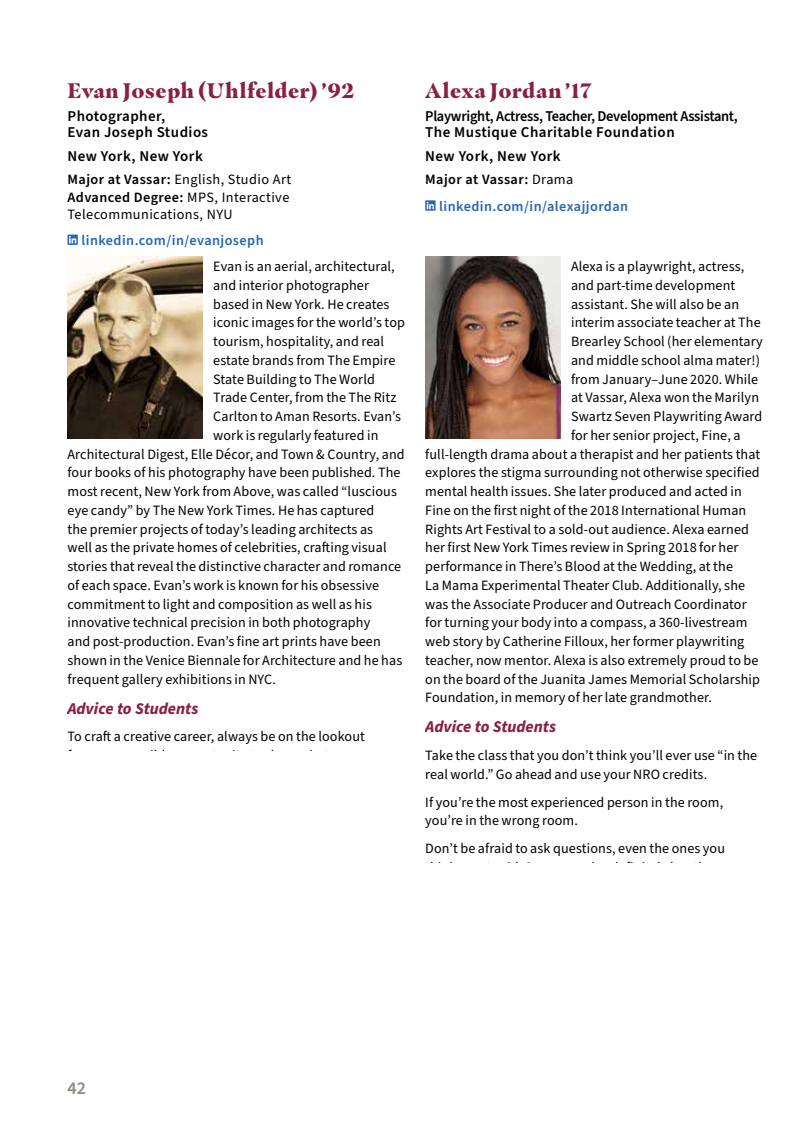
<style>
.page{position:relative;width:810px;height:1134px;background:#fff}
.page>*{position:absolute;margin:0;border:0;box-sizing:border-box;transform-origin:0 0}
.t1{font:900 21px "Masqualero";letter-spacing:.025em;color:#891f41}
.t2{font:600 18px "Source Sans Pro";color:#8e8880}
.t3{font:italic 700 16.5px "Source Sans Pro";color:#891f41}
.t4{font:600 15px/16.5px "Source Sans Pro";letter-spacing:-.02em;color:#000;scale:.96 1}
.t5{font:600 15px/16.5px "Source Sans Pro";letter-spacing:.03em;color:#000}
.t6{font:14.25px/18.8px "Source Sans Pro";letter-spacing:.01em;color:#000}
.t7{font:14.25px/17.1px "Source Sans Pro";letter-spacing:.03em;color:#000}
.t8{font:600 14.25px/26.2px "Source Sans Pro";letter-spacing:.03em;color:#2868b2}
.s1{font-weight:600}
.s2{color:#000}
.s3{font-weight:400;color:#000}
</style>
<div class="page">
<svg style="left:68px;top:235px;width:10px;height:10px"></svg>
<img style="left:68px;top:256px;width:134px;height:183px">
<svg style="left:425px;top:200px;width:11px;height:11px"></svg>
<img style="left:425px;top:256px;width:135px;height:183px">
<h1 class="t1" style="left:68px;top:77px;width:289px">Evan Joseph (Uhlfelder) ’92</h1>
<p class="t5" style="left:68px;top:108px;width:142px">Photographer,<br>Evan Joseph Studios</p>
<p class="t5" style="left:68px;top:148px;width:137px">New York, New York</p>
<p class="t7" style="left:68px;top:172px;width:225px"><span class="s1">Major at Vassar:</span> English, Studio Art<br><span class="s1">Advanced Degree:</span> MPS, Interactive<br>Telecommunications, NYU</p>
<p class="t8" style="left:82px;top:227px;width:184px">linkedin.com/in/evanjoseph</p>
<p class="t6" style="left:213px;top:257px;width:183px">Evan is an aerial, architectural,</p>
<p class="t6" style="left:213px;top:276px;width:157px">and interior photographer</p>
<p class="t6" style="left:213px;top:295px;width:178px">based in New York. He creates</p>
<p class="t6" style="left:213px;top:314px;width:193px">iconic images for the world’s top</p>
<p class="t6" style="left:213px;top:332px;width:172px">tourism, hospitality, and real</p>
<p class="t6" style="left:213px;top:351px;width:184px">estate brands from The Empire</p>
<p class="t6" style="left:213px;top:370px;width:163px">State Building to The World</p>
<p class="t6" style="left:213px;top:389px;width:185px">Trade Center, from the The Ritz</p>
<p class="t6" style="left:213px;top:407px;width:189px">Carlton to Aman Resorts. Evan’s</p>
<p class="t6" style="left:213px;top:426px;width:167px">work is regularly featured in</p>
<p class="t6" style="left:68px;top:445px;width:339px">Architectural Digest, Elle Décor, and Town &amp; Country, and</p>
<p class="t6" style="left:68px;top:464px;width:335px">four books of his photography have been published. The</p>
<p class="t6" style="left:68px;top:482px;width:331px">most recent, New York from Above, was called “luscious</p>
<p class="t6" style="left:68px;top:501px;width:308px">eye candy” by The New York Times. He has captured</p>
<p class="t6" style="left:68px;top:520px;width:307px">the premier projects of today’s leading architects as</p>
<p class="t6" style="left:68px;top:539px;width:321px">well as the private homes of celebrities, crafting visual</p>
<p class="t6" style="left:68px;top:557px;width:335px">stories that reveal the distinctive character and romance</p>
<p class="t6" style="left:68px;top:576px;width:313px">of each space. Evan’s work is known for his obsessive</p>
<p class="t6" style="left:68px;top:595px;width:306px">commitment to light and composition as well as his</p>
<p class="t6" style="left:68px;top:614px;width:304px">innovative technical precision in both photography</p>
<p class="t6" style="left:68px;top:632px;width:315px">and post-production. Evan’s fine art prints have been</p>
<p class="t6" style="left:68px;top:651px;width:336px">shown in the Venice Biennale for Architecture and he has</p>
<p class="t6" style="left:68px;top:670px;width:210px">frequent gallery exhibitions in NYC.</p>
<p class="t3" style="left:68px;top:697px;width:132px">Advice to Students</p>
<p class="t6" style="left:68px;top:728px;width:299px">To craft a creative career, always be on the lookout</p>
<h1 class="t1" style="left:425px;top:77px;width:168px">Alexa Jordan ’17</h1>
<p class="t4" style="left:425px;top:108px;width:327px">Playwright, Actress, Teacher, Development Assistant,<br>The Mustique Charitable Foundation</p>
<p class="t5" style="left:425px;top:148px;width:137px">New York, New York</p>
<p class="t8" style="left:439px;top:167px;width:190px;text-indent:-14px"><span class="s2">Major at Vassar:</span> <span class="s3">Drama </span>linkedin.com/in/alexajjordan</p>
<p class="t6" style="left:571px;top:257px;width:175px">Alexa is a playwright, actress,</p>
<p class="t6" style="left:571px;top:276px;width:166px">and part-time development</p>
<p class="t6" style="left:571px;top:295px;width:170px">assistant. She will also be an</p>
<p class="t6" style="left:571px;top:314px;width:191px">interim associate teacher at The</p>
<p class="t6" style="left:571px;top:332px;width:193px">Brearley School (her elementary</p>
<p class="t6" style="left:571px;top:351px;width:191px">and middle school alma mater!)</p>
<p class="t6" style="left:571px;top:370px;width:189px">from January–June 2020. While</p>
<p class="t6" style="left:571px;top:389px;width:190px">at Vassar, Alexa won the Marilyn</p>
<p class="t6" style="left:571px;top:407px;width:193px">Swartz Seven Playwriting Award</p>
<p class="t6" style="left:571px;top:426px;width:171px">for her senior project, Fine, a</p>
<p class="t6" style="left:425px;top:445px;width:337px">full-length drama about a therapist and her patients that</p>
<p class="t6" style="left:425px;top:464px;width:336px">explores the stigma surrounding not otherwise specified</p>
<p class="t6" style="left:425px;top:482px;width:318px">mental health issues. She later produced and acted in</p>
<p class="t6" style="left:425px;top:501px;width:323px">Fine on the first night of the 2018 International Human</p>
<p class="t6" style="left:425px;top:520px;width:325px">Rights Art Festival to a sold-out audience. Alexa earned</p>
<p class="t6" style="left:425px;top:539px;width:315px">her first New York Times review in Spring 2018 for her</p>
<p class="t6" style="left:425px;top:557px;width:309px">performance in There’s Blood at the Wedding, at the</p>
<p class="t6" style="left:425px;top:576px;width:321px">La Mama Experimental Theater Club. Additionally, she</p>
<p class="t6" style="left:425px;top:595px;width:323px">was the Associate Producer and Outreach Coordinator</p>
<p class="t6" style="left:425px;top:614px;width:324px">for turning your body into a compass, a 360-livestream</p>
<p class="t6" style="left:425px;top:632px;width:321px">web story by Catherine Filloux, her former playwriting</p>
<p class="t6" style="left:425px;top:651px;width:335px">teacher, now mentor. Alexa is also extremely proud to be</p>
<p class="t6" style="left:425px;top:670px;width:336px">on the board of the Juanita James Memorial Scholarship</p>
<p class="t6" style="left:425px;top:689px;width:288px">Foundation, in memory of her late grandmother.</p>
<p class="t3" style="left:425px;top:716px;width:132px">Advice to Students</p>
<p class="t6" style="left:425px;top:746px;width:334px">Take the class that you don’t think you’ll ever use “in the real world.” Go ahead and use your NRO credits.</p>
<p class="t6" style="left:425px;top:793px;width:299px">If you’re the most experienced person in the room, you’re in the wrong room.</p>
<p class="t6" style="left:425px;top:839px;width:301px">Don’t be afraid to ask questions, even the ones you</p>
<p class="t2" style="left:68px;top:1076px;width:20px">42</p>
</div>
